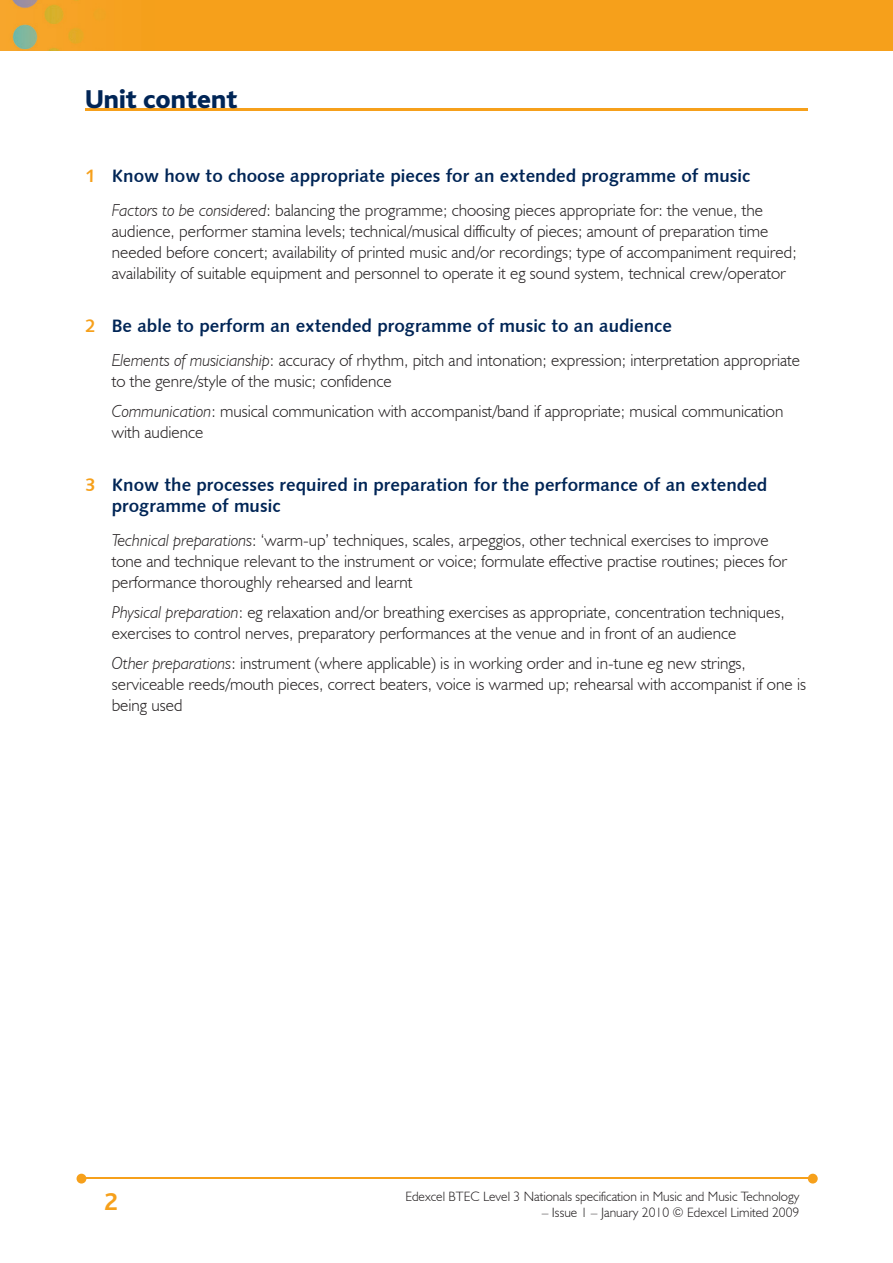
<style>
.page{position:relative;width:893px;height:1263px;background:#fff}
.page>*{position:absolute;margin:0;border:0;box-sizing:border-box;transform-origin:0 0}
.t1{font:800 27px "Bliss";color:#002556}
.t2{font:700 25.5px "Bliss";color:#f6a01b}
.t3{font:18px/21px "Humanist 531 BT Bold A";color:#002556}
.t4{font:300 17.25px/21px "Humanist 521 BT";color:#231f20}
.t5{font:300 13.5px "Humanist 521 BT";color:#231f20}
.s1{color:#f6a01b}
.s2{font-style:italic}
</style>
<div class="page">
<img style="left:0;top:0;width:893px;height:51px">
<hr style="left:82px;top:1178px;width:728px;height:1px;background:#f6a01b">
<svg style="left:808px;top:1174px;width:10px;height:9px"></svg>
<svg style="left:77px;top:1174px;width:9px;height:9px"></svg>
<hr style="left:85px;top:108px;width:723px;height:2px;background:#f6a01b">
<h1 class="t1" style="left:85px;top:85px;width:154px">Unit content</h1>
<p class="t3" style="left:85px;top:165px;width:667px"><span class="s1">1</span> Know how to choose appropriate pieces for an extended programme of music</p>
<p class="t4" style="left:112px;top:199px;width:686px"><span class="s2">Factors to be considered</span>: balancing the programme; choosing pieces appropriate for: the venue, the audience, performer stamina levels; technical/musical difficulty of pieces; amount of preparation time needed before concert; availability of printed music and/or recordings; type of accompaniment required; availability of suitable equipment and personnel to operate it eg sound system, technical crew/operator</p>
<p class="t3" style="left:85px;top:315px;width:588px"><span class="s1">2</span> Be able to perform an extended programme of music to an audience</p>
<p class="t4" style="left:112px;top:349px;width:690px"><span class="s2">Elements of musicianship</span>: accuracy of rhythm, pitch and intonation; expression; interpretation appropriate to the genre/style of the music; confidence</p>
<p class="t4" style="left:112px;top:400px;width:673px"><span class="s2">Communication</span>: musical communication with accompanist/band if appropriate; musical communication with audience</p>
<p class="t3" style="left:112px;top:474px;width:657px;text-indent:-27px"><span class="s1">3</span> Know the processes required in preparation for the performance of an extended programme of music</p>
<p class="t4" style="left:112px;top:529px;width:677px"><span class="s2">Technical preparations</span>: ‘warm-up’ techniques, scales, arpeggios, other technical exercises to improve tone and technique relevant to the instrument or voice; formulate effective practise routines; pieces for performance thoroughly rehearsed and learnt</p>
<p class="t4" style="left:112px;top:601px;width:674px"><span class="s2">Physical preparation</span>: eg relaxation and/or breathing exercises as appropriate, concentration techniques, exercises to control nerves, preparatory performances at the venue and in front of an audience</p>
<p class="t4" style="left:112px;top:652px;width:696px"><span class="s2">Other preparations</span>: instrument (where applicable) is in working order and in-tune eg new strings, serviceable reeds/mouth pieces, correct beaters, voice is warmed up; rehearsal with accompanist if one is being used</p>
<h2 class="t2" style="left:104px;top:1189px;width:15px">2</h2>
<p class="t5" style="left:405px;top:1188px;width:396px">Edexcel BTEC Level 3 Nationals specification in Music and Music Technology</p>
<p class="t5" style="left:542px;top:1204px;width:259px">– Issue 1 – January 2010 © Edexcel Limited 2009</p>
</div>
